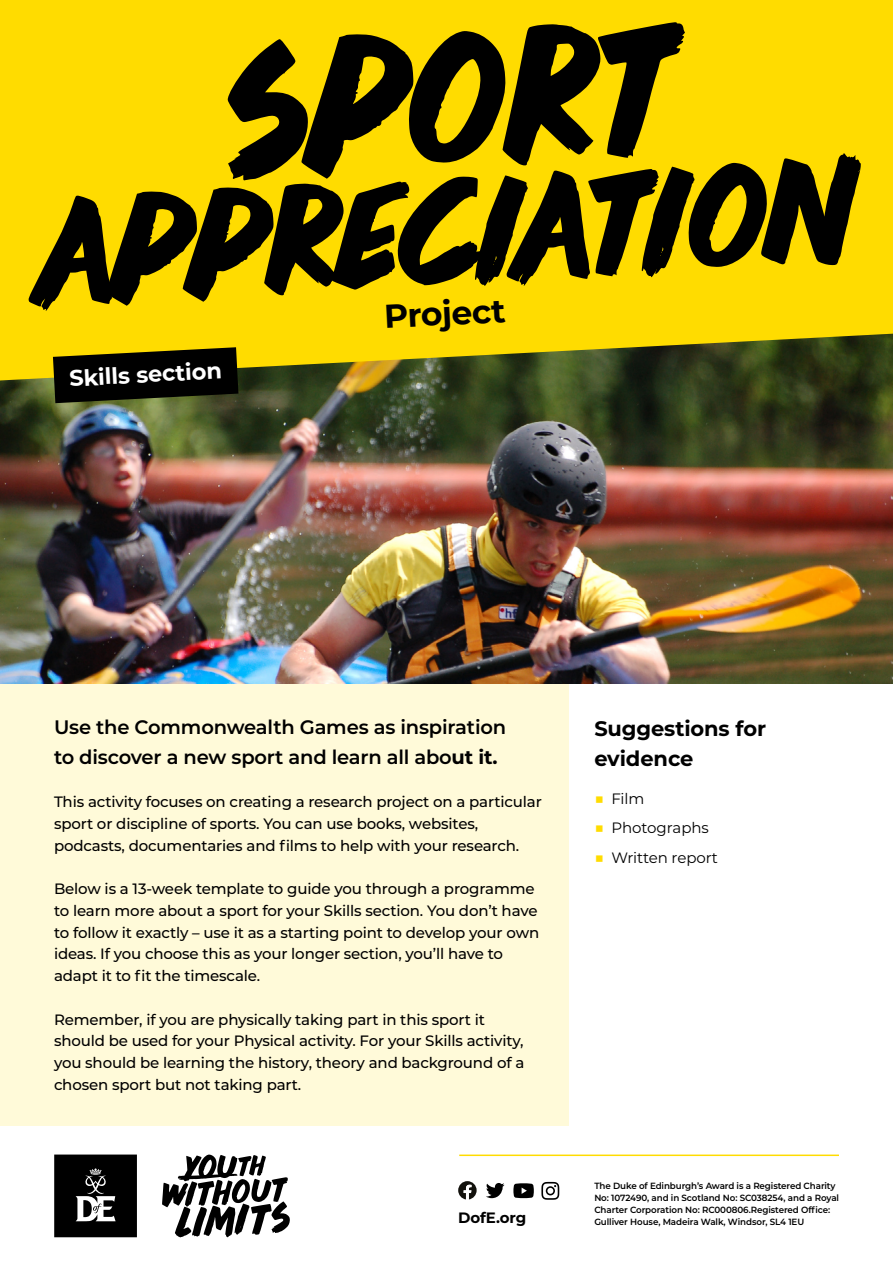
<style>
.page{position:relative;width:893px;height:1263px;background:#fff}
.page>*{position:absolute;margin:0;border:0;box-sizing:border-box;transform-origin:0 0}
.t1{font:172.05px "Dofe Unlimited Headline";color:#000}
.Heading__H{font:136.05px "Dofe Unlimited Headline";color:#000}
.Heading__H-2{font:700 33px "Montserrat";color:#000}
.Body_text{font:700 22.5px "Montserrat";color:#fff}
.Subhead_2{font:700 21px/30px "Montserrat";letter-spacing:-.005em;color:#000}
.Intro_2{font:600 19.5px/30px "Montserrat";letter-spacing:-.01em;color:#000}
.Body_text-2{font:500 15px/21.8px "Montserrat";letter-spacing:-.01em;color:#000}
.Bullets_yellow{font:15px "Montserrat";letter-spacing:-.005em;color:#000}
.Intro_body_text{font:700 15px "Montserrat";letter-spacing:-.005em;color:#000}
.Registered_details{font:600 9px/12px "Montserrat";letter-spacing:-.01em;color:#000}
.s1{font-weight:700}
.s2{font-weight:800;font-size:16.5px;color:#ffdc00}
</style>
<div class="page">
<div style="left:0;top:678px;width:569px;height:448px;background:#fffad9"></div>
<img style="left:0;top:380px;width:893px;height:304px">
<div style="left:0;top:0;width:893px;height:380px;background:#ffdc00"></div>
<svg style="left:162px;top:1154px;width:128px;height:83px"></svg>
<svg style="left:54px;top:1154px;width:83px;height:83px;background:#1e1e1e"></svg>
<svg style="left:458px;top:1181px;width:19px;height:18px"></svg>
<svg style="left:486px;top:1183px;width:18px;height:15px"></svg>
<svg style="left:513px;top:1183px;width:21px;height:15px"></svg>
<svg style="left:541px;top:1182px;width:18px;height:18px"></svg>
<svg style="left:53px;top:347px;width:185px;height:56px;background:#1f1d04"></svg>
<hr style="left:459px;top:1154px;width:380px;height:2px;background:#ffdc00">
<p class="t1" style="left:220px;top:-2px;width:445px;rotate:-3deg">SPORT</p>
<h2 class="Heading__H" style="left:37px;top:163px;width:817px;rotate:-3deg">Appreciation</h2>
<h2 class="Heading__H-2" style="left:383px;top:293px;width:123px;rotate:-3deg">Project</h2>
<p class="Body_text" style="left:69px;top:362px;width:154px;rotate:-3deg">Skills section</p>
<h2 class="Intro_2" style="left:54px;top:711px;width:454px">Use the Commonwealth Games as inspiration to discover a new sport and learn all abo<span class="s1">ut it.</span></h2>
<p class="Body_text-2" style="left:54px;top:790px;width:489px">This activity focuses on creating a research project on a particular sport or discipline of sports. You can use books, websites, podcasts, documentaries and films to help with your research.</p>
<p class="Body_text-2" style="left:54px;top:877px;width:487px">Below is a 13-week template to guide you through a programme to learn more about a sport for your Skills section. You don’t have to follow it exactly – use it as a starting point to develop your own ideas. If you choose this as your longer section, you’ll have to adapt it to fit the timescale.</p>
<p class="Body_text-2" style="left:54px;top:1008px;width:472px">Remember, if you are physically taking part in this sport it should be used for your Physical activity. For your Skills activity, you should be learning the history, theory and background of a chosen sport but not taking part.</p>
<h2 class="Intro_body_text" style="left:458px;top:1207px;width:69px">DofE.org</h2>
<p class="Subhead_2" style="left:594px;top:712px;width:173px">Suggestions for evidence</p>
<p class="Bullets_yellow" style="left:594px;top:788px;width:52px"><span class="s2">■</span> Film</p>
<p class="Bullets_yellow" style="left:594px;top:818px;width:116px"><span class="s2">■</span> Photographs</p>
<p class="Bullets_yellow" style="left:594px;top:847px;width:125px"><span class="s2">■</span> Written report</p>
<p class="Registered_details" style="left:594px;top:1179px;width:246px">The Duke of Edinburgh’s Award is a Registered Charity No: 1072490, and in Scotland No: SC038254, and a Royal Charter Corporation No: RC000806.Registered Office:<br>Gulliver House, Madeira Walk, Windsor, SL4 1EU</p>
</div>
